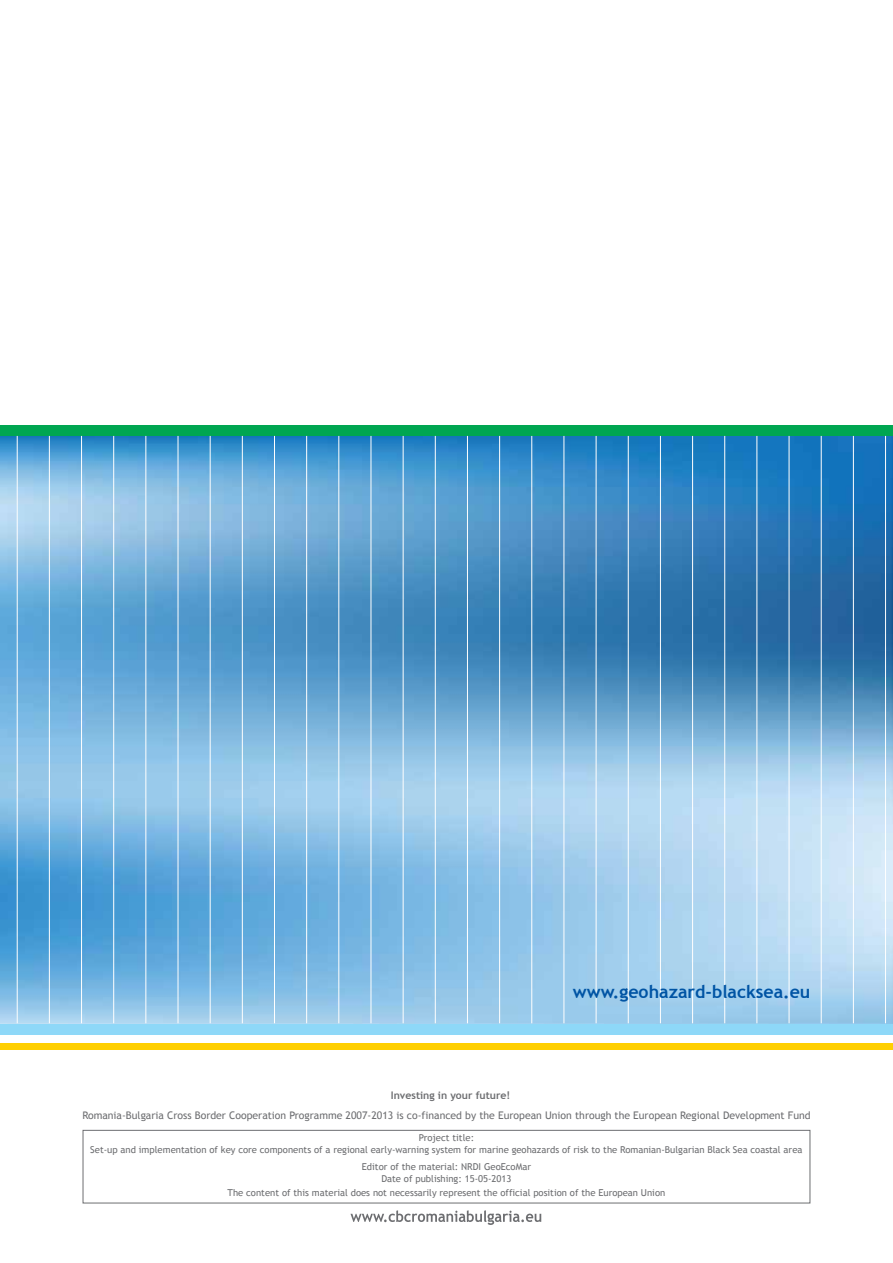
<style>
.page{position:relative;width:893px;height:1263px;background:#fff}
.page>*{position:absolute;margin:0;border:0;box-sizing:border-box;transform-origin:0 0}
.t1{font:700 17.7px "Trebuchet MS";color:#0054a4}
.t2{font:10.5px "Trebuchet MS";color:#6d6e71}
.t3{font:700 10.5px "Trebuchet MS";color:#6d6e71}
.t4{font:9.45px/11.4px "Trebuchet MS";color:#6d6e71;text-align:center}
</style>
<div class="page">
<img style="left:0;top:436px;width:893px;height:588px">
<div style="left:0;top:425px;width:892px;height:11px;background:#00a651"></div>
<div style="left:0;top:1024px;width:892px;height:10px;background:#8ed8f8"></div>
<div style="left:0;top:1043px;width:892px;height:6px;background:#ffcf01"></div>
<hr style="left:17px;top:436px;width:1px;height:587px;background:#fff">
<hr style="left:49px;top:436px;width:1px;height:587px;background:#fff">
<hr style="left:81px;top:436px;width:1px;height:587px;background:#fff">
<hr style="left:113px;top:436px;width:1px;height:587px;background:#fff">
<hr style="left:146px;top:436px;width:1px;height:587px;background:#fff">
<hr style="left:178px;top:436px;width:1px;height:587px;background:#fff">
<hr style="left:210px;top:436px;width:1px;height:587px;background:#fff">
<hr style="left:242px;top:436px;width:1px;height:587px;background:#fff">
<hr style="left:274px;top:436px;width:1px;height:587px;background:#fff">
<hr style="left:306px;top:436px;width:1px;height:587px;background:#fff">
<hr style="left:339px;top:436px;width:1px;height:587px;background:#fff">
<hr style="left:371px;top:436px;width:1px;height:587px;background:#fff">
<hr style="left:403px;top:436px;width:1px;height:587px;background:#fff">
<hr style="left:435px;top:436px;width:1px;height:587px;background:#fff">
<hr style="left:467px;top:436px;width:1px;height:587px;background:#fff">
<hr style="left:499px;top:436px;width:1px;height:587px;background:#fff">
<hr style="left:531px;top:436px;width:1px;height:587px;background:#fff">
<hr style="left:564px;top:436px;width:1px;height:587px;background:#fff">
<hr style="left:596px;top:436px;width:1px;height:587px;background:#fff">
<hr style="left:628px;top:436px;width:1px;height:587px;background:#fff">
<hr style="left:660px;top:436px;width:1px;height:587px;background:#fff">
<hr style="left:692px;top:436px;width:1px;height:587px;background:#fff">
<hr style="left:724px;top:436px;width:1px;height:587px;background:#fff">
<hr style="left:757px;top:436px;width:1px;height:587px;background:#fff">
<hr style="left:789px;top:436px;width:1px;height:587px;background:#fff">
<hr style="left:821px;top:436px;width:1px;height:587px;background:#fff">
<hr style="left:853px;top:436px;width:1px;height:587px;background:#fff">
<hr style="left:885px;top:436px;width:1px;height:587px;background:#fff">
<div style="left:83px;top:1130px;width:727px;height:73px;border:1px solid #6d6e71"></div>
<svg style="left:350px;top:1210px;width:191px;height:15px"></svg>
<p class="t3" style="left:391px;top:1089px;width:121px">Investing in your future!</p>
<h1 class="t1" style="left:573px;top:980px;width:239px">www.geohazard-blacksea.eu</h1>
<p class="t2" style="left:82px;top:1109px;width:730px">Romania-Bulgaria Cross Border Cooperation Programme 2007-2013 is co-financed by the European Union through the European Regional Development Fund</p>
<p class="t4" style="left:90px;top:1132px;width:714px">Project title:<br>Set-up and implementation of key core components of a regional early-warning system for marine geohazards of risk to the Romanian-Bulgarian Black Sea coastal area</p>
<p class="t4" style="left:362px;top:1161px;width:171px">Editor of the material: NRDI GeoEcoMar<br>Date of publishing: 15-05-2013</p>
<p class="t4" style="left:228px;top:1187px;width:439px">The content of this material does not necessarily represent the official position of the European Union</p>
</div>
